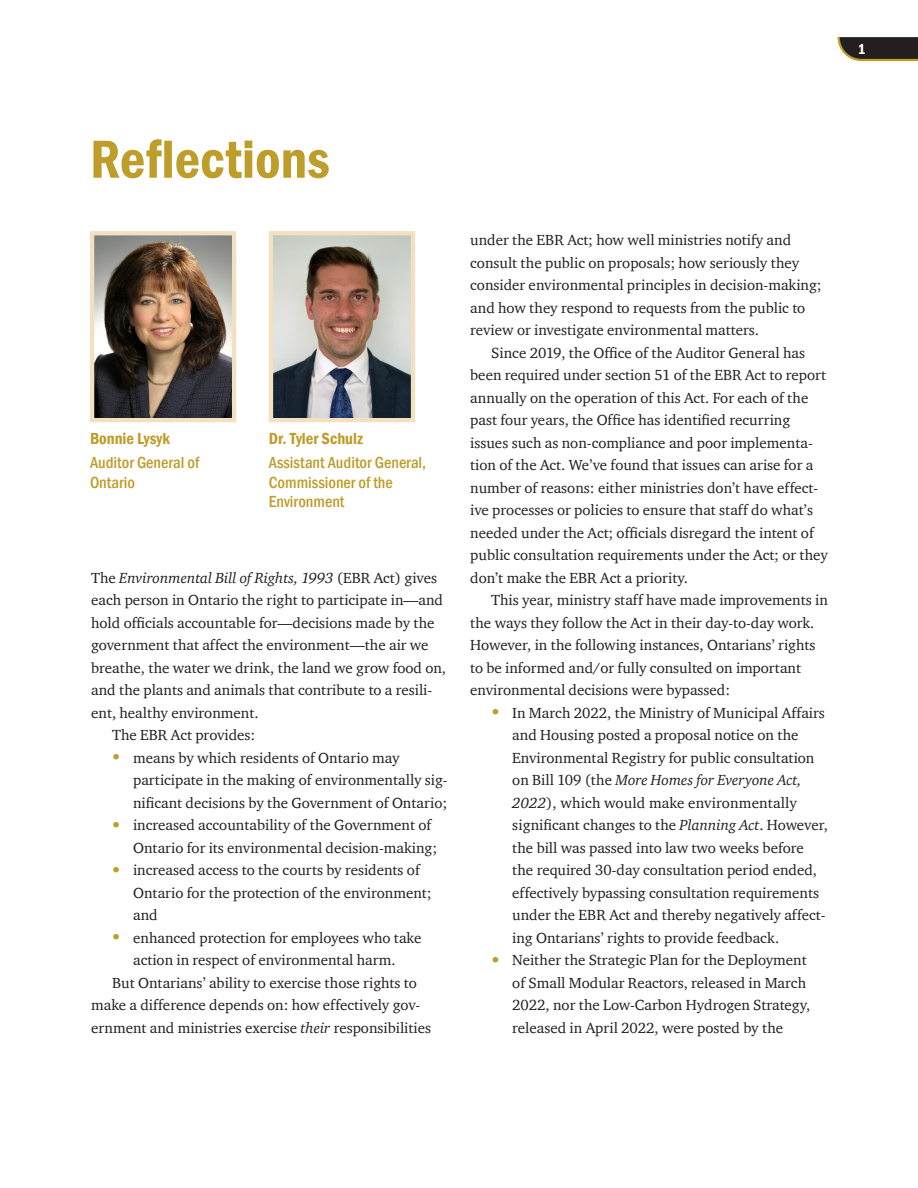
<style>
.page{position:relative;width:918px;height:1188px;background:#fff}
.page>*{position:absolute;margin:0;border:0;box-sizing:border-box;transform-origin:0 0}
.t1{font:600 condensed 55.5px "Franklin Gothic";color:#be9d2a}
.t2{font:500 condensed 16.5px/19.5px "Franklin Gothic";color:#be9d2a}
.t3{font:600 condensed 16.5px "Franklin Gothic";color:#be9d2a}
.t4{font:15px/22.5px "Charter ITC";color:#231f20}
.t5{font:italic 15px "Charter ITC";color:#231f20}
.t6{font:600 condensed 15px "Franklin Gothic";color:#fff}
.s1{font-style:normal}
.s2{font-size:19.5px;color:#be9d2a}
.s3{font-style:italic}
</style>
<div class="page">
<svg style="left:837px;top:37px;width:81px;height:25px;background:#4a4338"></svg>
<img style="left:95px;top:236px;width:136px;height:181px">
<div style="left:90px;top:231px;width:146px;height:191px;border:4px solid #f2e0c0"></div>
<img style="left:274px;top:236px;width:136px;height:181px">
<div style="left:269px;top:231px;width:146px;height:191px;border:4px solid #f2e0c0"></div>
<p class="t6" style="left:858px;top:39px;width:9px">1</p>
<h1 class="t1" style="left:90px;top:122px;width:241px">Reflections</h1>
<p class="t3" style="left:90px;top:428px;width:82px">Bonnie Lysyk</p>
<p class="t2" style="left:90px;top:453px;width:111px">Auditor General of<br>Ontario</p>
<p class="t3" style="left:269px;top:428px;width:96px">Dr. Tyler Schulz</p>
<p class="t2" style="left:269px;top:453px;width:159px">Assistant Auditor General,<br>Commissioner of the<br>Environment</p>
<p class="t5" style="left:91px;top:568px;width:347px"><span class="s1">The</span> Environmental Bill of Rights, 1993 <span class="s1">(EBR Act) gives</span></p>
<p class="t4" style="left:91px;top:589px;width:353px">each person in Ontario the right to participate in—and</p>
<p class="t4" style="left:91px;top:611px;width:345px">hold officials accountable for—decisions made by the</p>
<p class="t4" style="left:91px;top:634px;width:339px">government that affect the environment—the air we</p>
<p class="t4" style="left:91px;top:656px;width:357px">breathe, the water we drink, the land we grow food on,</p>
<p class="t4" style="left:91px;top:679px;width:343px">and the plants and animals that contribute to a resili-</p>
<p class="t4" style="left:91px;top:701px;width:169px">ent, healthy environment.</p>
<p class="t4" style="left:112px;top:724px;width:145px">The EBR Act provides:</p>
<p class="t4" style="left:133px;top:746px;width:316px;text-indent:-22px"><span class="s2">•</span> means by which residents of Ontario may participate in the making of environmentally sig&shy;nificant decisions by the Government of Ontario;</p>
<p class="t4" style="left:133px;top:814px;width:306px;text-indent:-22px"><span class="s2">•</span> increased accountability of the Government of<br>Ontario for its environmental decision-making;</p>
<p class="t4" style="left:133px;top:859px;width:300px;text-indent:-22px"><span class="s2">•</span> increased access to the courts by residents of<br>Ontario for the protection of the environment; and</p>
<p class="t4" style="left:111px;top:926px;width:312px"><span class="s2">•</span> enhanced protection for employees who take</p>
<p class="t4" style="left:133px;top:949px;width:264px">action in respect of environmental harm.</p>
<p class="t4" style="left:112px;top:971px;width:306px">But Ontarians’ ability to exercise those rights to</p>
<p class="t4" style="left:91px;top:994px;width:331px">make a difference depends on: how effectively gov-</p>
<p class="t4" style="left:91px;top:1016px;width:341px">ernment and ministries exercise <span class="s3">their</span> responsibilities</p>
<p class="t4" style="left:470px;top:229px;width:353px">under the EBR Act; how well ministries notify and consult the public on proposals; how seriously they consider environmental principles in decision-making; and how they respond to requests from the public to review or investigate environmental matters.</p>
<p class="t4" style="left:470px;top:341px;width:359px;text-indent:21px">Since 2019, the Office of the Auditor General has been required under section 51 of the EBR Act to report annually on the operation of this Act. For each of the past four years, the Office has identified recurring issues such as non-compliance and poor implementa&shy;tion of the Act. We’ve found that issues can arise for a number of reasons: either ministries don’t have effect&shy;ive processes or policies to ensure that staff do what’s needed under the Act; officials disregard the intent of public consultation requirements under the Act; or they don’t make the EBR Act a priority.</p>
<p class="t4" style="left:470px;top:589px;width:359px;text-indent:21px">This year, ministry staff have made improvements in the ways they follow the Act in their day-to-day work.<br>However, in the following instances, Ontarians’ rights to be informed and/or fully consulted on important environmental decisions were bypassed:</p>
<p class="t4" style="left:512px;top:701px;width:317px;text-indent:-22px"><span class="s2">•</span> In March 2022, the Ministry of Municipal Affairs and Housing posted a proposal notice on the Environmental Registry for public consultation on Bill 109 (the <span class="s3">More Homes for Everyone Act, 2022</span>), which would make environmentally significant changes to the <span class="s3">Planning Act</span>. However, the bill was passed into law two weeks before the required 30-day consultation period ended, effectively bypassing consultation requirements under the EBR Act and thereby negatively affect&shy;ing Ontarians’ rights to provide feedback.</p>
<p class="t4" style="left:512px;top:949px;width:300px;text-indent:-22px"><span class="s2">•</span> Neither the Strategic Plan for the Deployment of Small Modular Reactors, released in March 2022, nor the Low-Carbon Hydrogen Strategy, released in April 2022, were posted by the</p>
</div>
